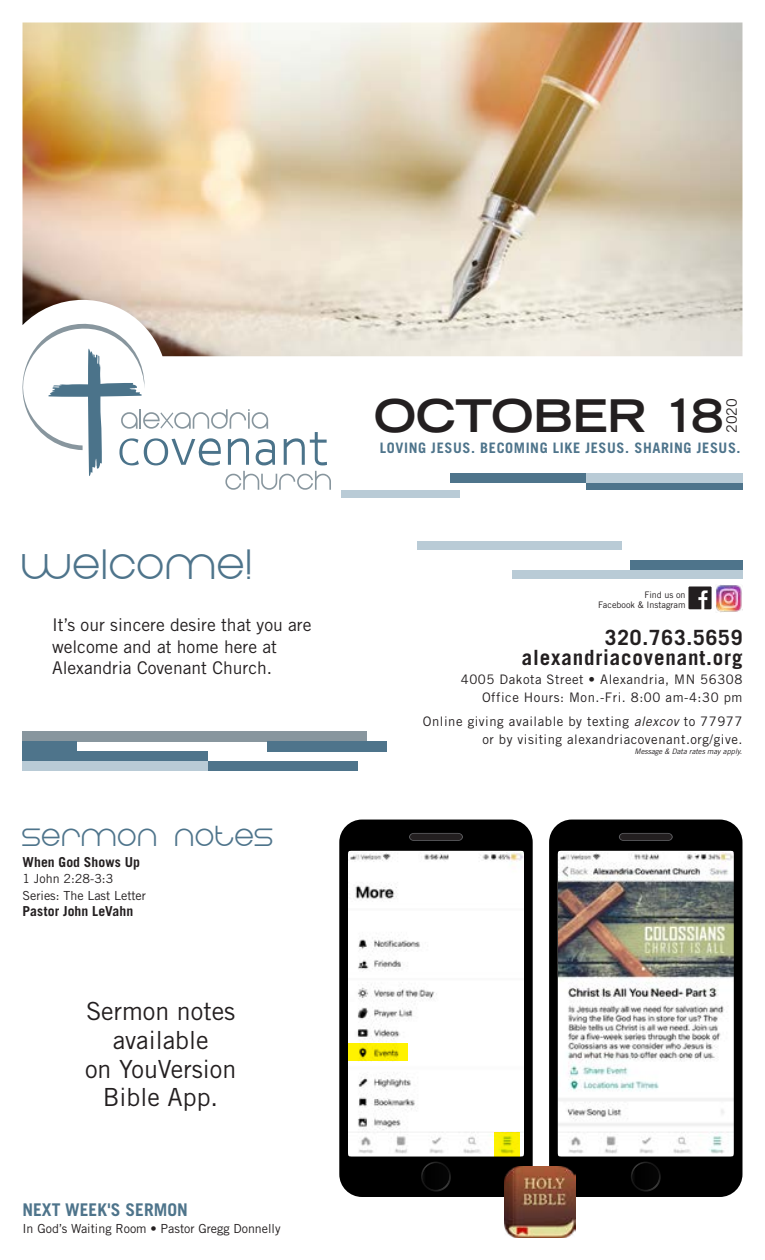
<style>
.page{position:relative;width:765px;height:1260px;background:#fff}
.page>*{position:absolute;margin:0;border:0;box-sizing:border-box;transform-origin:0 0}
.t1{font:49.88px "Eight One";letter-spacing:.02em;color:#4e748b}
.t2{font:700 expanded 45px "Trade Gothic LT Std";letter-spacing:-.015em;color:#231f20}
.t3{font:35px "Eight One";letter-spacing:.015em;color:#4e748b}
.t4{font:25px/28.8px "Trade Gothic LT Std";color:#231f20;text-align:center}
.t5{font:700 21px/19.6px "Trade Gothic LT Std";letter-spacing:.04em;color:#231f20;text-align:right}
.t6{font:17.5px/21.2px "Trade Gothic LT Std";color:#231f20}
.t7{font:700 17.5px "Trade Gothic LT Std";color:#4e748b}
.t8{font:700 14.5px "Trade Gothic LT Std";letter-spacing:.04em;color:#4e748b}
.t9{font:14.25px "Trade Gothic LT Std";color:#231f20}
.t10{font:700 13.75px "Trade Gothic LT Std";letter-spacing:.005em;color:#231f20}
.t11{font:13.12px/17px "Trade Gothic LT Std";letter-spacing:.04em;color:#231f20;text-align:right}
.t12{font:12.5px/16.2px "Trade Gothic LT Std";color:#231f20}
.t13{font:9px/10px "Trade Gothic LT Std";color:#231f20;text-align:right}
.t14{font:italic 7.5px "Trade Gothic LT Std";color:#231f20}
.s1{font-style:italic}
</style>
<div class="page">
<div style="left:23px;top:731px;width:344px;height:10px;background:#88969e"></div>
<div style="left:208px;top:761px;width:149px;height:10px;background:#4e748b"></div>
<div style="left:268px;top:741px;width:119px;height:10px;background:#4e748b"></div>
<div style="left:22px;top:741px;width:55px;height:10px;background:#4e748b"></div>
<div style="left:22px;top:751px;width:186px;height:10px;background:#4e748b"></div>
<div style="left:22px;top:761px;width:186px;height:10px;background:#b9cbd6"></div>
<div style="left:630px;top:560px;width:112px;height:10px;background:#4e748b"></div>
<div style="left:512px;top:570px;width:230px;height:8px;background:#b9cbd6"></div>
<div style="left:417px;top:542px;width:205px;height:8px;background:#b9cbd6"></div>
<svg style="left:688px;top:587px;width:24px;height:22px"></svg>
<img style="left:716px;top:585px;width:26px;height:27px">
<div style="left:341px;top:491px;width:119px;height:7px;background:#b9cbd6"></div>
<svg style="left:22px;top:356px;width:309px;height:134px"></svg>
<div style="left:451px;top:473px;width:135px;height:9px;background:#4e748b"></div>
<div style="left:586px;top:482px;width:156px;height:8px;background:#4e748b"></div>
<div style="left:586px;top:473px;width:156px;height:9px;background:#b9cbd6"></div>
<svg style="left:549px;top:820px;width:193px;height:377px"></svg>
<svg style="left:619px;top:833px;width:54px;height:8px"></svg>
<svg style="left:600px;top:835px;width:5px;height:4px"></svg>
<svg style="left:631px;top:1162px;width:30px;height:30px"></svg>
<div style="left:633px;top:1163px;width:26px;height:27px;background:#030303;border-radius:13px"></div>
<svg style="left:339px;top:820px;width:194px;height:377px"></svg>
<svg style="left:409px;top:833px;width:54px;height:8px"></svg>
<svg style="left:390px;top:835px;width:5px;height:4px"></svg>
<svg style="left:421px;top:1162px;width:30px;height:30px"></svg>
<div style="left:423px;top:1163px;width:26px;height:27px;background:#030303;border-radius:13px"></div>
<svg style="left:494px;top:1133px;width:26px;height:24px"></svg>
<svg style="left:348px;top:1043px;width:60px;height:18px"></svg>
<img style="left:505px;top:1166px;width:71px;height:72px">
<img style="left:22px;top:22px;width:720px;height:334px">
<h2 class="t2" style="left:374px;top:386px;width:351px">OCTOBER 18</h2>
<p class="t8" style="left:380px;top:439px;width:362px">LOVING JESUS. BECOMING LIKE JESUS. SHARING JESUS.</p>
<p class="t9" style="left:723px;top:433px;width:36px;rotate:-90deg">2020</p>
<h1 class="t1" style="left:22px;top:543px;width:232px">WELCOME!</h1>
<h3 class="t6" style="left:52px;top:614px;width:261px">It’s our sincere desire that you are welcome and at home here at<br>Alexandria Covenant Church.</h3>
<h3 class="t5" style="left:522px;top:627px;width:222px">320.763.5659 alexandriacovenant.org</h3>
<p class="t11" style="left:461px;top:671px;width:283px">4005 Dakota Street • Alexandria, MN 56308<br>Office Hours: Mon.-Fri. 8:00 am-4:30 pm</p>
<p class="t11" style="left:423px;top:713px;width:321px">Online giving available by texting <span class="s1">alexcov</span> to 77977 or by visiting alexandriacovenant.org/give.</p>
<p class="t14" style="left:634px;top:747px;width:109px">Message &amp; Data rates may apply.</p>
<p class="t13" style="left:598px;top:590px;width:89px">Find us on<br>Facebook &amp; Instagram</p>
<h3 class="t3" style="left:22px;top:820px;width:254px">SERMON NOTES</h3>
<p class="t10" style="left:22px;top:854px;width:119px">When God Shows Up</p>
<p class="t12" style="left:22px;top:871px;width:125px">1 John 2:28-3:3<br>Series: The Last Letter</p>
<p class="t10" style="left:22px;top:902px;width:112px">Pastor John LeVahn</p>
<h3 class="t4" style="left:85px;top:997px;width:153px">Sermon notes available<br>on YouVersion<br>Bible App.</h3>
<h3 class="t7" style="left:22px;top:1199px;width:167px">NEXT WEEK'S SERMON</h3>
<p class="t12" style="left:22px;top:1220px;width:260px">In God’s Waiting Room • Pastor Gregg Donnelly</p>
</div>
